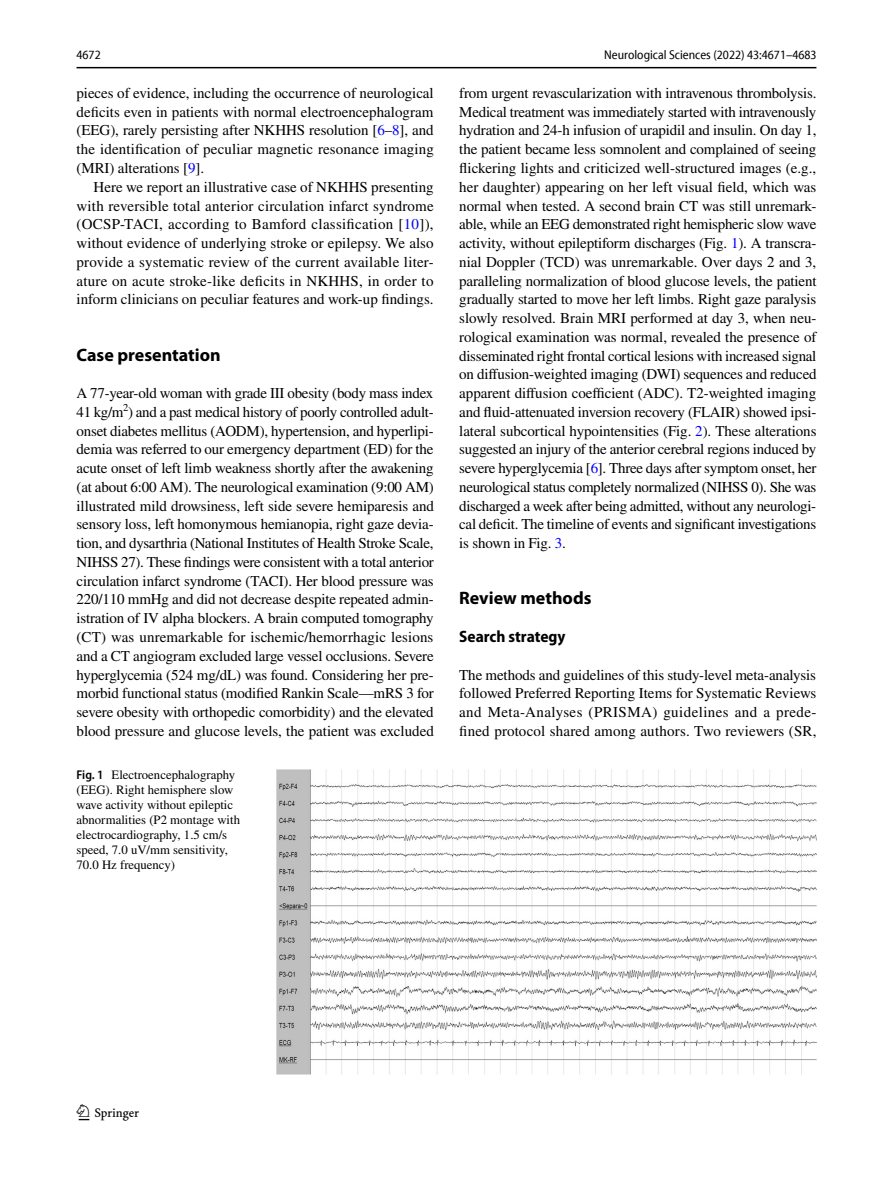
<style>
.page{position:relative;width:893px;height:1187px;background:#fff}
.page>*{position:absolute;margin:0;border:0;box-sizing:border-box;transform-origin:0 0}
.t1{font:22.5px "Springnew Regular 2";color:#000}
.t2{font:700 18px "Myriad Pro";color:#000}
.t3{font:700 semi-condensed 16.5px "Myriad Pro";color:#000}
.t4{font:15px/18.8px "STIX";color:#000;text-align:justify}
.t5{font:12.75px/15px "STIX";color:#000}
.t6{font:semi-condensed 12.75px "Myriad Pro Unic";color:#000}
.s1{color:#00f}
.s2{font-family:"Myriad Pro";font-weight:600;font-stretch:semi-condensed}
</style>
<div class="page">
<hr style="left:77px;top:67px;width:739px;height:1px;background:#000">
<img style="left:276px;top:769px;width:540px;height:304px">
<p class="t6" style="left:77px;top:50px;width:26px">4672</p>
<p class="t6" style="left:604px;top:50px;width:214px">Neurological Sciences (2022) 43:4671–4683</p>
<p class="t4" style="left:77px;top:84px;width:359px">pieces of evidence, including the occurrence of neurological deficits even in patients with normal electroencephalogram (EEG), rarely persisting after NKHHS resolution [<span class="s1">6</span>–<span class="s1">8</span>], and the identification of peculiar magnetic resonance imaging (MRI) alterations [<span class="s1">9</span>].</p>
<p class="t4" style="left:77px;top:178px;width:359px;text-indent:17px">Here we report an illustrative case of NKHHS presenting with reversible total anterior circulation infarct syndrome (OCSP-TACI, according to Bamford classification [<span class="s1">10</span>]), without evidence of underlying stroke or epilepsy. We also provide a systematic review of the current available liter&shy;ature on acute stroke-like deficits in NKHHS, in order to inform clinicians on peculiar features and work-up findings.</p>
<p class="t2" style="left:77px;top:343px;width:146px">Case presentation</p>
<p class="t4" style="left:77px;top:384px;width:359px">A 77-year-old woman with grade III obesity (body mass index 41 kg/m<sup>2</sup>) and a past medical history of poorly controlled adult&shy;onset diabetes mellitus (AODM), hypertension, and hyperlipi&shy;demia was referred to our emergency department (ED) for the acute onset of left limb weakness shortly after the awakening (at about 6:00 AM). The neurological examination (9:00 AM) illustrated mild drowsiness, left side severe hemiparesis and sensory loss, left homonymous hemianopia, right gaze devia&shy;tion, and dysarthria (National Institutes of Health Stroke Scale, NIHSS 27). These findings were consistent with a total anterior circulation infarct syndrome (TACI). Her blood pressure was 220/110 mmHg and did not decrease despite repeated admin&shy;istration of IV alpha blockers. A brain computed tomography (CT) was unremarkable for ischemic/hemorrhagic lesions and a CT angiogram excluded large vessel occlusions. Severe hyperglycemia (524 mg/dL) was found. Considering her pre&shy;morbid functional status (modified Rankin Scale—mRS 3 for severe obesity with orthopedic comorbidity) and the elevated blood pressure and glucose levels, the patient was excluded</p>
<p class="t5" style="left:77px;top:768px;width:165px"><span class="s2">Fig. 1</span> Electroencephalography (EEG). Right hemisphere slow wave activity without epileptic abnormalities (P2 montage with electrocardiography, 1.5 cm/s speed, 7.0 uV/mm sensitivity,<br>70.0 Hz frequency)</p>
<p class="t4" style="left:459px;top:84px;width:359px">from urgent revascularization with intravenous thrombolysis.<br>Medical treatment was immediately started with intravenously hydration and 24-h infusion of urapidil and insulin. On day 1, the patient became less somnolent and complained of seeing flickering lights and criticized well-structured images (e.g., her daughter) appearing on her left visual field, which was normal when tested. A second brain CT was still unremark&shy;able, while an EEG demonstrated right hemispheric slow wave activity, without epileptiform discharges (Fig. <span class="s1">1</span>). A transcra&shy;nial Doppler (TCD) was unremarkable. Over days 2 and 3, paralleling normalization of blood glucose levels, the patient gradually started to move her left limbs. Right gaze paralysis slowly resolved. Brain MRI performed at day 3, when neu&shy;rological examination was normal, revealed the presence of disseminated right frontal cortical lesions with increased signal on diffusion-weighted imaging (DWI) sequences and reduced apparent diffusion coefficient (ADC). T2-weighted imaging and fluid-attenuated inversion recovery (FLAIR) showed ipsi&shy;lateral subcortical hypointensities (Fig. <span class="s1">2</span>). These alterations suggested an injury of the anterior cerebral regions induced by severe hyperglycemia [<span class="s1">6</span>]. Three days after symptom onset, her neurological status completely normalized (NIHSS 0). She was discharged a week after being admitted, without any neurologi&shy;cal deficit. The timeline of events and significant investigations is shown in Fig. <span class="s1">3</span>.</p>
<p class="t2" style="left:459px;top:586px;width:134px">Review methods</p>
<p class="t3" style="left:459px;top:627px;width:108px">Search strategy</p>
<p class="t4" style="left:459px;top:666px;width:359px">The methods and guidelines of this study-level meta-analysis followed Preferred Reporting Items for Systematic Reviews and Meta-Analyses (PRISMA) guidelines and a prede&shy;fined protocol shared among authors. Two reviewers (SR,</p>
<h1 class="t1" style="left:79px;top:1104px;width:62px">1 3</h1>
</div>
